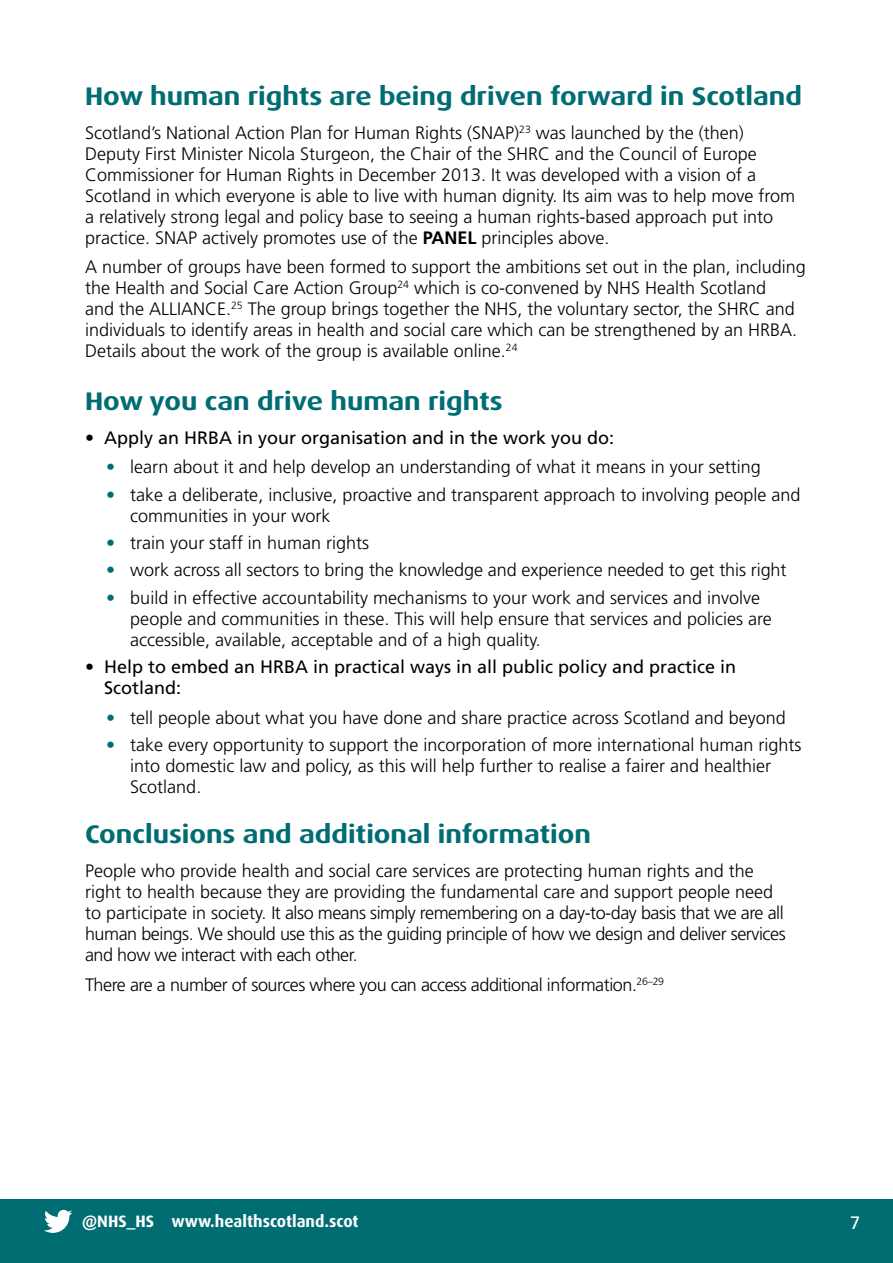
<style>
.page{position:relative;width:893px;height:1263px;background:#fff}
.page>*{position:absolute;margin:0;border:0;box-sizing:border-box;transform-origin:0 0}
.A_head{font:700 expanded 25.5px "Dax OT";color:#006d73}
.Body_text{font:300 18px/21px "Frutiger LT Std";color:#000}
.Body_text-2{font:300 18px/21px "Frutiger LT Std";letter-spacing:-.02em;color:#000}
.Body_text-3{font:18px/21px "Frutiger LT Std";color:#000}
.Body_text-4{font:300 18px "Frutiger LT Std";letter-spacing:-.025em;color:#000}
.t1{font:18px "Frutiger LT Std";color:#fff}
.t2{font:700 16.5px "Dax OT";color:#fff}
.s1{font-weight:700}
.s2{font-weight:300}
.s3{font-weight:700;color:#006d73}
</style>
<div class="page">
<div style="left:0;top:1199px;width:893px;height:64px;background:#006d73"></div>
<svg style="left:44px;top:1210px;width:28px;height:23px"></svg>
<h2 class="A_head" style="left:85px;top:80px;width:718px">How human rights are being driven forward in Scotland</h2>
<p class="Body_text" style="left:85px;top:122px;width:712px">Scotland’s National Action Plan for Human Rights (SNAP)<sup>23</sup> was launched by the (then)<br>Deputy First Minister Nicola Sturgeon, the Chair of the SHRC and the Council of Europe Commissioner for Human Rights in December 2013. It was developed with a vision of a Scotland in which everyone is able to live with human dignity. Its aim was to help move from a relatively strong legal and policy base to seeing a human rights-based approach put into practice. SNAP actively promotes use of the <span class="s1">PANEL</span> principles above.</p>
<p class="Body_text" style="left:85px;top:257px;width:722px">A number of groups have been formed to support the ambitions set out in the plan, including the Health and Social Care Action Group<sup>24</sup> which is co-convened by NHS Health Scotland<br>and the ALLIANCE.<sup>25</sup> The group brings together the NHS, the voluntary sector, the SHRC and individuals to identify areas in health and social care which can be strengthened by an HRBA.<br>Details about the work of the group is available online.<sup>24</sup></p>
<h2 class="A_head" style="left:85px;top:385px;width:419px">How you can drive human rights</h2>
<p class="Body_text-3" style="left:85px;top:427px;width:531px"><span class="s2">•</span> Apply an HRBA in your organisation and in the work you do:</p>
<p class="Body_text" style="left:106px;top:457px;width:656px"><span class="s3">•</span> learn about it and help develop an understanding of what it means in your setting</p>
<p class="Body_text" style="left:130px;top:484px;width:672px;text-indent:-24px"><span class="s3">•</span> take a deliberate, inclusive, proactive and transparent approach to involving people and communities in your work</p>
<p class="Body_text" style="left:106px;top:532px;width:264px"><span class="s3">•</span> train your staff in human rights</p>
<p class="Body_text" style="left:106px;top:560px;width:682px"><span class="s3">•</span> work across all sectors to bring the knowledge and experience needed to get this right</p>
<p class="Body_text" style="left:130px;top:587px;width:643px;text-indent:-24px"><span class="s3">•</span> build in effective accountability mechanisms to your work and services and involve people and communities in these. This will help ensure that services and policies are accessible, available, acceptable and of a high quality.</p>
<p class="Body_text-3" style="left:104px;top:656px;width:634px;text-indent:-19px"><span class="s2">•</span> Help to embed an HRBA in practical ways in all public policy and practice in<br>Scotland:</p>
<p class="Body_text" style="left:106px;top:707px;width:681px"><span class="s3">•</span> tell people about what you have done and share practice across Scotland and beyond</p>
<p class="Body_text" style="left:130px;top:734px;width:673px;text-indent:-24px"><span class="s3">•</span> take every opportunity to support the incorporation of more international human rights into domestic law and policy, as this will help further to realise a fairer and healthier<br>Scotland.</p>
<h2 class="A_head" style="left:85px;top:818px;width:507px">Conclusions and additional information</h2>
<p class="Body_text-2" style="left:85px;top:861px;width:702px">People who provide health and social care services are protecting human rights and the right to health because they are providing the fundamental care and support people need to participate in society. It also means simply remembering on a day-to-day basis that we are all human beings. We should use this as the guiding principle of how we design and deliver services and how we interact with each other.</p>
<p class="Body_text-4" style="left:85px;top:974px;width:581px">There are a number of sources where you can access additional information.<sup>26–29</sup></p>
<p class="t2" style="left:82px;top:1211px;width:278px">@NHS_HS www.healthscotland.scot</p>
<p class="t1" style="left:850px;top:1212px;width:12px">7</p>
</div>
